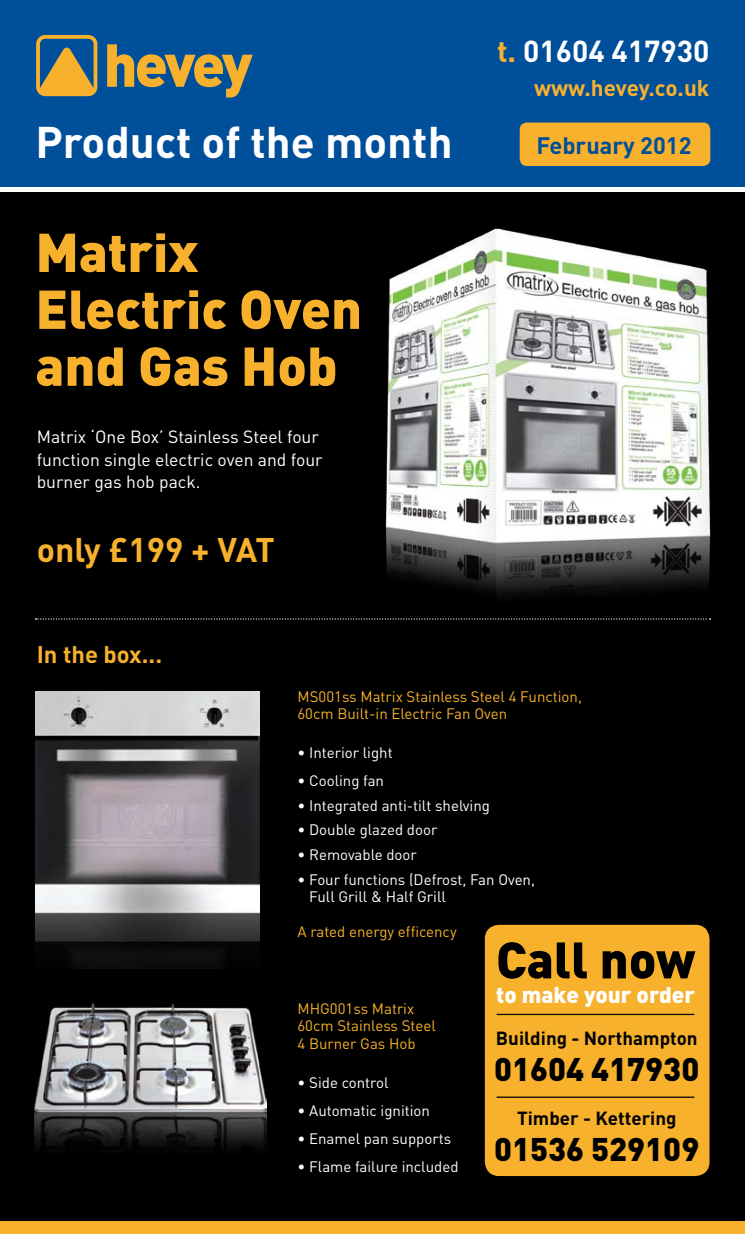
<style>
.page{position:relative;width:745px;height:1234px;background:#fff}
.page>*{position:absolute;margin:0;border:0;box-sizing:border-box;transform-origin:0 0}
.t1{font:900 53.75px/56.9px "DIN";color:#f8b12d}
.t2{font:900 50.5px "DIN";color:#000}
.t3{font:700 43.75px "DIN";color:#fff}
.t4{font:700 33.75px "DIN";color:#f8b12d}
.t5{font:900 32.38px "DIN";color:#000}
.t6{font:700 30px "DIN";color:#fff}
.t7{font:700 23.75px "DIN";color:#f8b12d}
.t8{font:700 23.5px "DIN";color:#004f9a}
.t9{font:700 22.5px "DIN";letter-spacing:-.005em;color:#f8b12d}
.t10{font:900 22.5px "DIN";color:#fff}
.t11{font:700 18.75px "DIN";color:#000}
.t12{font:17.5px/22.5px "DIN";color:#fff}
.t13{font:15px/17.5px "DIN";color:#fff}
.t14{font:15px/17.5px "DIN";color:#f8b12d}
.s1{color:#f8b12d}
.s2{color:#000}
</style>
<div class="page">
<div style="left:0;top:0;width:744px;height:187px;background:#004f9a"></div>
<div style="left:0;top:193px;width:744px;height:1040px;background:#000"></div>
<div style="left:0;top:1221px;width:744px;height:12px;background:#f8b12d"></div>
<svg style="left:107px;top:44px;width:146px;height:53px"></svg>
<svg style="left:36px;top:35px;width:61px;height:61px"></svg>
<div style="left:519px;top:122px;width:190px;height:44px;background:#f8b12d;border-radius:7px"></div>
<div style="left:484px;top:924px;width:225px;height:251px;background:#f8b12d;border-radius:14px"></div>
<hr style="left:496px;top:1013px;width:198px;height:1px;background:#000">
<hr style="left:496px;top:1096px;width:198px;height:1px;background:#000">
<img style="left:376px;top:228px;width:335px;height:392px">
<img style="left:35px;top:691px;width:224px;height:276px">
<img style="left:34px;top:1003px;width:232px;height:146px">
<svg style="left:35px;top:618px;width:675px;height:1px"></svg>
<h3 class="t3" style="left:35px;top:114px;width:418px">Product of the month</h3>
<h1 class="t1" style="left:35px;top:221px;width:328px">Matrix<br>Electric Oven and Gas Hob</h1>
<p class="t12" style="left:37px;top:425px;width:287px">Matrix ‘One Box’ Stainless Steel four function single electric oven and four burner gas hob pack.</p>
<h3 class="t4" style="left:37px;top:528px;width:239px">only £199 + VAT</h3>
<h3 class="t7" style="left:37px;top:638px;width:127px">In the box...</h3>
<h3 class="t6" style="left:496px;top:31px;width:214px"><span class="s1">t.</span> 01604 417930</h3>
<h3 class="t9" style="left:533px;top:73px;width:177px">www.hevey.co.uk</h3>
<h3 class="t8" style="left:536px;top:130px;width:157px">February 2012</h3>
<p class="t14" style="left:297px;top:687px;width:286px">MS001ss Matrix Stainless Steel 4 Function,<br>60cm Built-in Electric Fan Oven</p>
<p class="t13" style="left:297px;top:743px;width:97px">• Interior light</p>
<p class="t13" style="left:297px;top:771px;width:88px">• Cooling fan</p>
<p class="t13" style="left:297px;top:796px;width:194px">• Integrated anti-tilt shelving</p>
<p class="t13" style="left:297px;top:820px;width:141px">• Double glazed door</p>
<p class="t13" style="left:297px;top:845px;width:121px">• Removable door</p>
<p class="t13" style="left:309px;top:869px;width:227px;text-indent:-12px">• Four functions (Defrost, Fan Oven,<br>Full Grill &amp; Half Grill<span class="s2">W</span></p>
<p class="t14" style="left:297px;top:922px;width:161px">A rated energy efficency</p>
<h2 class="t2" style="left:495px;top:926px;width:201px">Call now</h2>
<h3 class="t10" style="left:496px;top:979px;width:200px">to make your order</h3>
<p class="t14" style="left:297px;top:999px;width:140px">MHG001ss Matrix<br>60cm Stainless Steel<br>4 Burner Gas Hob</p>
<p class="t13" style="left:297px;top:1072px;width:92px">• Side control</p>
<p class="t13" style="left:297px;top:1100px;width:134px">• Automatic ignition</p>
<p class="t13" style="left:297px;top:1129px;width:155px">• Enamel pan supports</p>
<p class="t13" style="left:297px;top:1157px;width:162px">• Flame failure included</p>
<p class="t11" style="left:495px;top:1025px;width:203px">Building - Northampton</p>
<h3 class="t5" style="left:493px;top:1047px;width:206px">01604 417930</h3>
<p class="t11" style="left:516px;top:1106px;width:161px">Timber - Kettering</p>
<h3 class="t5" style="left:493px;top:1127px;width:206px">01536 529109</h3>
</div>
